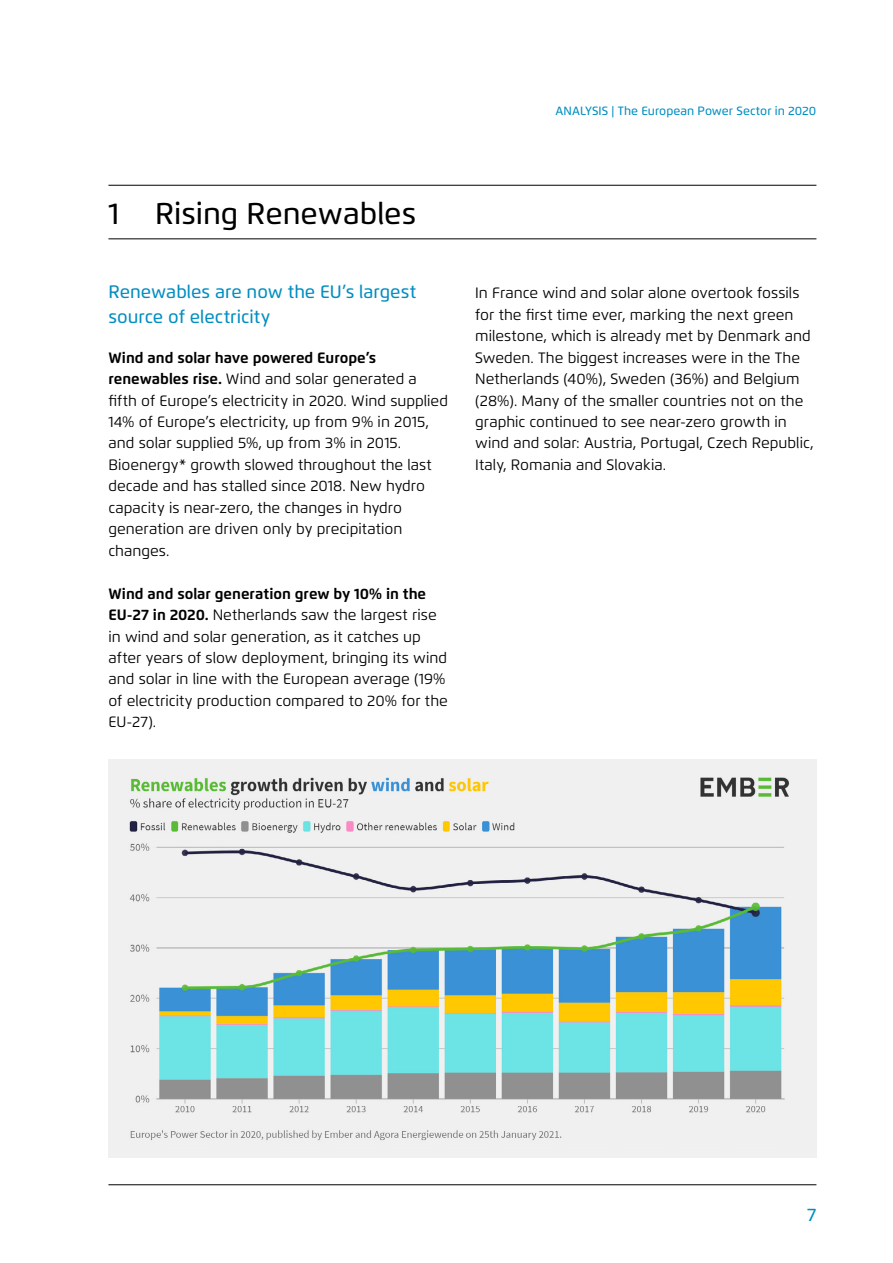
<style>
.page{position:relative;width:893px;height:1263px;background:#fff}
.page>*{position:absolute;margin:0;border:0;box-sizing:border-box;transform-origin:0 0}
.t1{font:500 30px "Flexo";color:#000}
.t2{font:500 18px/24.5px "Flexo";color:#008ec1}
.t3{font:15px/21.5px "Flexo";color:#000}
.t4{font:500 12px "Flexo";letter-spacing:.005em;color:#008ec1}
.s1{font-weight:700}
</style>
<div class="page">
<hr style="left:108px;top:1184px;width:708px;height:1px;background:#000">
<hr style="left:108px;top:185px;width:708px;height:1px;background:#000">
<hr style="left:108px;top:239px;width:708px;height:1px;background:#000">
<div style="left:108px;top:759px;width:708px;height:399px;background:#f0f0f0"></div>
<img style="left:129px;top:777px;width:660px;height:363px">
<p class="t4" style="left:555px;top:103px;width:262px">ANALYSIS | The European Power Sector in 2020</p>
<h1 class="t1" style="left:108px;top:195px;width:309px">1 Rising Renewables</h1>
<p class="t2" style="left:108px;top:280px;width:309px">Renewables are now the EU’s largest source of electricity</p>
<p class="t3" style="left:108px;top:347px;width:341px"><span class="s1">Wind and solar have powered Europe’s renewables rise.</span> Wind and solar generated a fifth of Europe’s electricity in 2020. Wind supplied 14% of Europe’s electricity, up from 9% in 2015, and solar supplied 5%, up from 3% in 2015.<br>Bioenergy* growth slowed throughout the last decade and has stalled since 2018. New hydro capacity is near-zero, the changes in hydro generation are driven only by precipitation changes.</p>
<p class="t3" style="left:108px;top:583px;width:341px"><span class="s1">Wind and solar generation grew by 10% in the EU-27 in 2020.</span> Netherlands saw the largest rise in wind and solar generation, as it catches up after years of slow deployment, bringing its wind and solar in line with the European average (19% of electricity production compared to 20% for the EU-27).</p>
<p class="t3" style="left:475px;top:282px;width:340px">In France wind and solar alone overtook fossils for the first time ever, marking the next green milestone, which is already met by Denmark and Sweden. The biggest increases were in the The Netherlands (40%), Sweden (36%) and Belgium (28%). Many of the smaller countries not on the graphic continued to see near-zero growth in wind and solar: Austria, Portugal, Czech Republic, Italy, Romania and Slovakia.</p>
<p class="t2" style="left:807px;top:1202px;width:11px">7</p>
</div>
